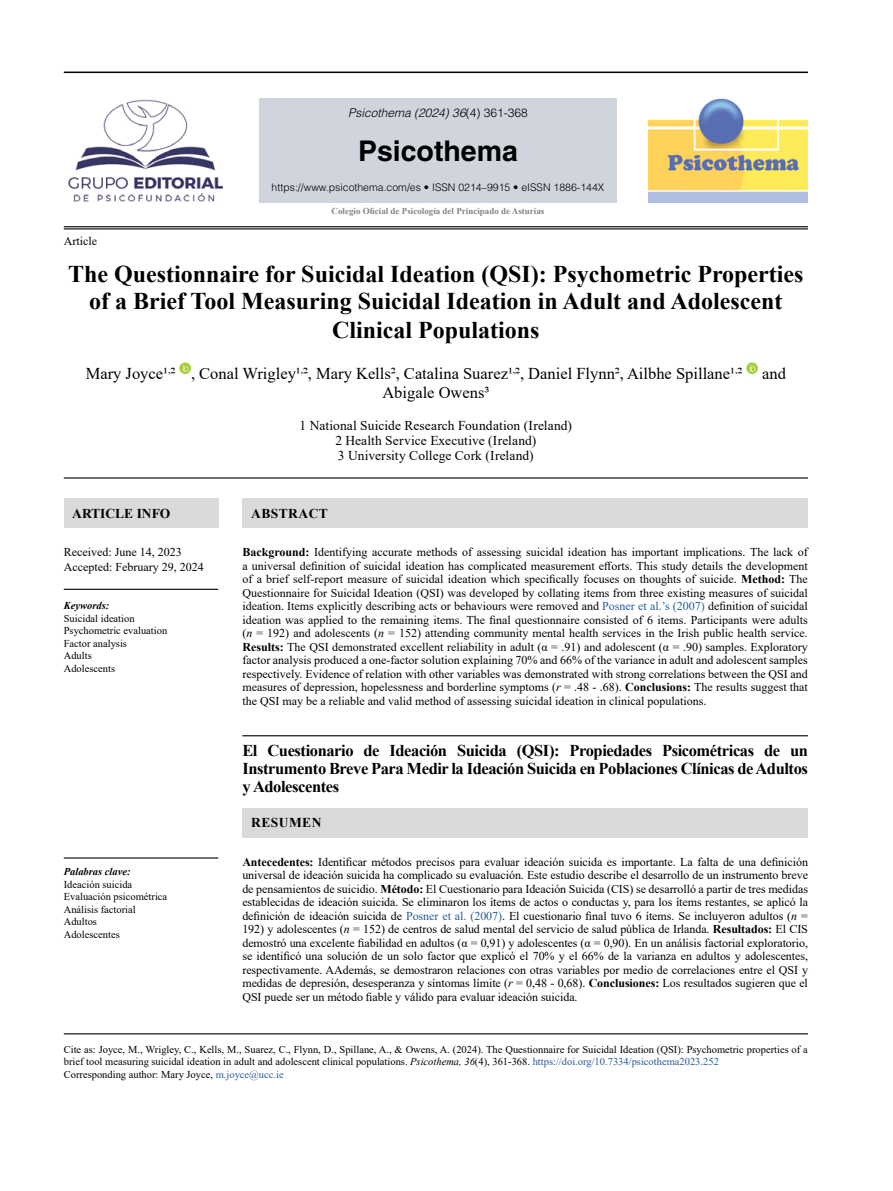
<style>
.page{position:relative;width:893px;height:1191px;background:#fff}
.page>*{position:absolute;margin:0;border:0;box-sizing:border-box;transform-origin:0 0}
.t1{font:700 28.5px "Helvetica LT Std";color:#000}
.t2{font:700 24px/27.9px "Times New Roman";color:#000;text-align:center}
.t3{font:700 16.5px/18px "Times New Roman";letter-spacing:-.025em;color:#000;text-align:justify}
.t4{font:16.5px/19.5px "Times New Roman";color:#000;text-align:center}
.t5{font:13.5px/15px "Times New Roman";letter-spacing:.005em;color:#000;text-align:center}
.t6{font:700 13.5px "Times New Roman";letter-spacing:.035em;color:#000}
.t7{font:700 13.5px "Times New Roman";color:#000}
.t8{font:12px/13.5px "Times New Roman";color:#000;text-align:justify}
.t9{font:italic 300 12px "Helvetica LT Std";color:#000}
.t10{font:10.5px/12.6px "Times New Roman";color:#000}
.t11{font:300 10.5px "Helvetica LT Std";color:#000}
.t12{font:italic 700 10.5px "Times New Roman";color:#000}
.t13{font:700 9px "Times New Roman";color:#808285}
.s1{font-style:normal}
.s2{font-weight:700}
.s3{color:#275b9b}
.s4{font-style:italic}
</style>
<div class="page">
<hr style="left:64px;top:477px;width:744px;height:1px;background:#000">
<hr style="left:64px;top:1033px;width:744px;height:1px;background:#000">
<hr style="left:64px;top:857px;width:154px;height:1px;background:#000">
<hr style="left:242px;top:735px;width:566px;height:1px;background:#000">
<hr style="left:64px;top:589px;width:154px;height:1px;background:#000">
<div style="left:242px;top:498px;width:566px;height:30px;background:#dadada"></div>
<div style="left:64px;top:498px;width:154px;height:30px;background:#dadada"></div>
<svg style="left:179px;top:362px;width:12px;height:12px"></svg>
<svg style="left:183px;top:364px;width:5px;height:8px"></svg>
<svg style="left:746px;top:362px;width:12px;height:12px"></svg>
<svg style="left:750px;top:364px;width:5px;height:8px"></svg>
<hr style="left:64px;top:226px;width:744px;height:1px;background:#000">
<hr style="left:64px;top:72px;width:744px;height:1px;background:#000">
<hr style="left:64px;top:228px;width:744px;height:1px;background:#000">
<div style="left:259px;top:98px;width:358px;height:105px;background:#d0d4dd"></div>
<img style="left:68px;top:99px;width:155px;height:103px">
<img style="left:648px;top:98px;width:160px;height:105px">
<div style="left:242px;top:807px;width:566px;height:30px;background:#dadada"></div>
<p class="t9" style="left:348px;top:105px;width:181px">Psicothema (2024) 36<span class="s1">(4) 361-368</span></p>
<h1 class="t1" style="left:358px;top:133px;width:161px">Psicothema</h1>
<p class="t11" style="left:272px;top:181px;width:334px">https://www.psicothema.com/es • ISSN 0214–9915 • eISSN 1886-144X</p>
<p class="t8" style="left:64px;top:234px;width:35px">Article</p>
<p class="t13" style="left:332px;top:205px;width:214px">Colegio Oficial de Psicología del Principado de Asturias</p>
<h2 class="t2" style="left:68px;top:259px;width:737px">The Questionnaire for Suicidal Ideation (QSI): Psychometric Properties of a Brief Tool Measuring Suicidal Ideation in Adult and Adolescent<br>Clinical Populations</h2>
<h3 class="t4" style="left:86px;top:363px;width:702px">Mary Joyce1<sup>,</sup>2 , Conal Wrigley1<sup>,</sup>2, Mary Kells2, Catalina Suarez1<sup>,</sup>2, Daniel Flynn2, Ailbhe Spillane1<sup>,</sup>2 and<br>Abigale Owens3</h3>
<p class="t5" style="left:300px;top:418px;width:274px">1 National Suicide Research Foundation (Ireland)<br>2 Health Service Executive (Ireland)<br>3 University College Cork (Ireland)</p>
<p class="t7" style="left:72px;top:503px;width:100px">ARTICLE INFO</p>
<p class="t8" style="left:64px;top:544px;width:141px;line-height:15px">Received: June 14, 2023<br>Accepted: February 29, 2024</p>
<p class="t12" style="left:64px;top:598px;width:47px">Keywords:</p>
<p class="t10" style="left:64px;top:611px;width:105px">Suicidal ideation<br>Psychometric evaluation<br>Factor analysis<br>Adults<br>Adolescents</p>
<p class="t12" style="left:64px;top:864px;width:68px">Palabras clave:</p>
<p class="t10" style="left:64px;top:877px;width:105px">Ideación suicida<br>Evaluación psicométrica<br>Análisis factorial<br>Adultos<br>Adolescentes</p>
<p class="t6" style="left:251px;top:503px;width:78px">ABSTRACT</p>
<p class="t8" style="left:242px;top:545px;width:567px"><span class="s2">Background:</span> Identifying accurate methods of assessing suicidal ideation has important implications. The lack of a universal definition of suicidal ideation has complicated measurement efforts. This study details the development of a brief self-report measure of suicidal ideation which specifically focuses on thoughts of suicide. <span class="s2">Method:</span> The Questionnaire for Suicidal Ideation (QSI) was developed by collating items from three existing measures of suicidal ideation. Items explicitly describing acts or behaviours were removed and <span class="s3">Posner et al.’s (2007)</span> definition of suicidal ideation was applied to the remaining items. The final questionnaire consisted of 6 items. Participants were adults (<span class="s4">n</span> = 192) and adolescents (<span class="s4">n</span> = 152) attending community mental health services in the Irish public health service.<br><span class="s2">Results:</span> The QSI demonstrated excellent reliability in adult (α = .91) and adolescent (α = .90) samples. Exploratory factor analysis produced a one-factor solution explaining 70% and 66% of the variance in adult and adolescent samples respectively. Evidence of relation with other variables was demonstrated with strong correlations between the QSI and measures of depression, hopelessness and borderline symptoms (<span class="s4">r</span> = .48 - .68). <span class="s2">Conclusions:</span> The results suggest that the QSI may be a reliable and valid method of assessing suicidal ideation in clinical populations.</p>
<h3 class="t3" style="left:242px;top:741px;width:567px">El Cuestionario de Ideación Suicida (QSI): Propiedades Psicométricas de un Instrumento Breve Para Medir la Ideación Suicida en Poblaciones Clínicas de Adultos y Adolescentes</h3>
<p class="t6" style="left:251px;top:813px;width:72px">RESUMEN</p>
<p class="t8" style="left:242px;top:854px;width:567px"><span class="s2">Antecedentes:</span> Identificar métodos precisos para evaluar ideación suicida es importante. La falta de una definición universal de ideación suicida ha complicado su evaluación. Este estudio describe el desarrollo de un instrumento breve de pensamientos de suicidio. <span class="s2">Método:</span> El Cuestionario para Ideación Suicida (CIS) se desarrolló a partir de tres medidas establecidas de ideación suicida. Se eliminaron los ítems de actos o conductas y, para los ítems restantes, se aplicó la definición de ideación suicida de <span class="s3">Posner et al. (2007)</span>. El cuestionario final tuvo 6 ítems. Se incluyeron adultos (<span class="s4">n</span> = 192) y adolescentes (<span class="s4">n</span> = 152) de centros de salud mental del servicio de salud pública de Irlanda. <span class="s2">Resultados:</span> El CIS demostró una excelente fiabilidad en adultos (α = 0,91) y adolescentes (α = 0,90). En un análisis factorial exploratorio, se identificó una solución de un solo factor que explicó el 70% y el 66% de la varianza en adultos y adolescentes, respectivamente. AAdemás, se demostraron relaciones con otras variables por medio de correlaciones entre el QSI y medidas de depresión, desesperanza y síntomas límite (<span class="s4">r</span> = 0,48 - 0,68). <span class="s2">Conclusiones:</span> Los resultados sugieren que el QSI puede ser un método fiable y válido para evaluar ideación suicida.</p>
<p class="t10" style="left:64px;top:1042px;width:746px">Cite as: Joyce, M., Wrigley, C., Kells, M., Suarez, C., Flynn, D., Spillane, A., &amp; Owens, A. (2024). The Questionnaire for Suicidal Ideation (QSI): Psychometric properties of a brief tool measuring suicidal ideation in adult and adolescent clinical populations. <span class="s4">Psicothema, 36</span>(4), 361-368. <span class="s3">https://doi.org/10.7334/psicothema2023.252<br></span>Corresponding author: Mary Joyce, <span class="s3">m.joyce@ucc.ie</span></p>
</div>
